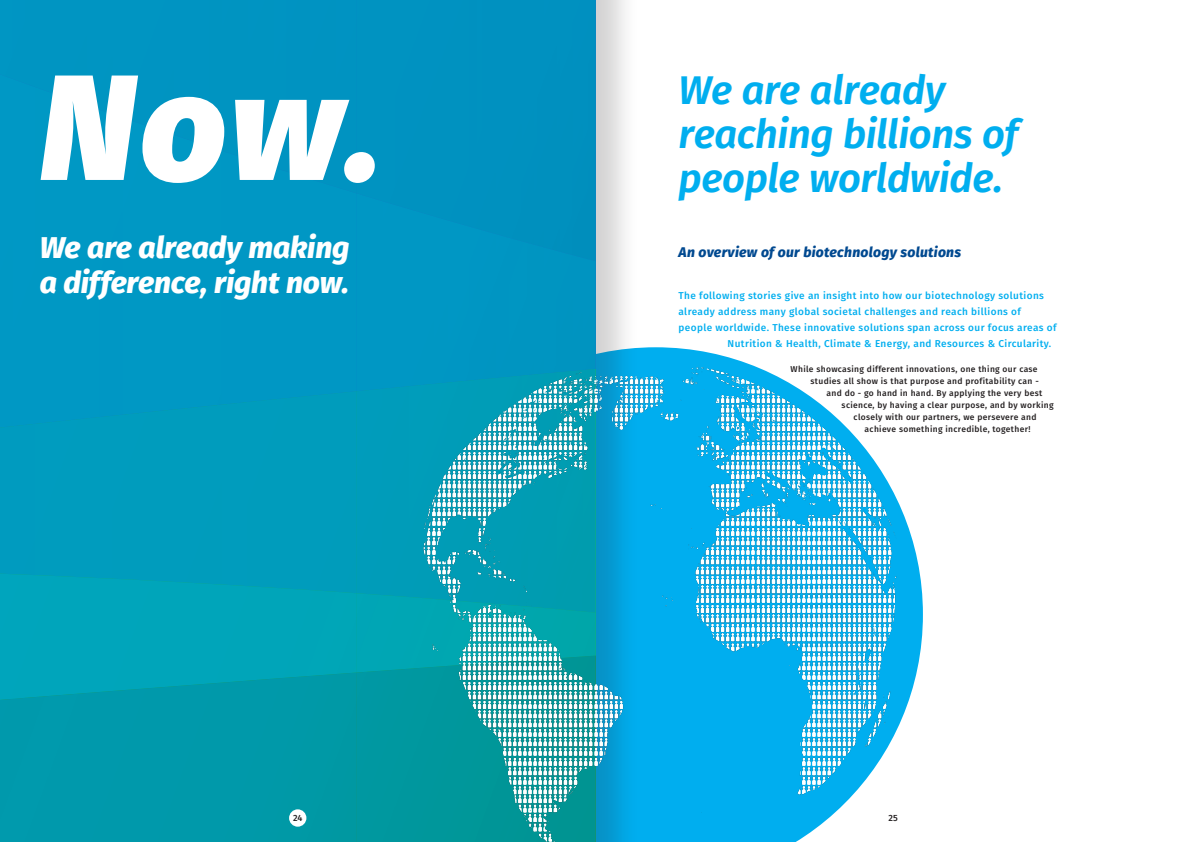
<style>
.page{position:relative;width:1191px;height:842px;background:#fff}
.page>*{position:absolute;margin:0;border:0;box-sizing:border-box;transform-origin:0 0}
.Headline_-_Fira_Extr{font:italic 800 150px "Fira Sans";color:#fff}
.Headline_-_Fira_Extr-2{font:italic 600 40px/44px "Fira Sans";letter-spacing:-.01em;color:#00aeef}
.Headline_-_Fira_Extr-3{font:italic 800 30px/35px "Fira Sans";letter-spacing:-.005em;color:#fff}
.Fira_Medium_11_16{font:italic 800 14px "Fira Sans";letter-spacing:.02em;color:#014990}
.Body_head_-_Fira_Ext{font:500 10px "Fira Sans";letter-spacing:.04em;color:#00aeef}
.t1{font:500 9px "Fira Sans";color:#231f20}
.Body_head_-_Fira_Ext-2{font:500 8.5px "Fira Sans";letter-spacing:.04em;color:#231f20}
</style>
<div class="page">
<div style="left:513px;top:0;width:127px;height:842px;background:#231f20;opacity:.2"></div>
<div style="left:0;top:593px;width:311px;height:79px;background:#00a5ba"></div>
<img style="left:0;top:672px;width:311px;height:170px">
<div style="left:0;top:396px;width:311px;height:197px;background:#009cbd"></div>
<div style="left:0;top:193px;width:65px;height:234px;background:#0098c4"></div>
<div style="left:64px;top:193px;width:74px;height:228px;background:#0098c4"></div>
<div style="left:137px;top:193px;width:99px;height:220px;background:#0098c4"></div>
<div style="left:235px;top:193px;width:74px;height:210px;background:#0097c4"></div>
<div style="left:308px;top:193px;width:49px;height:203px;background:#0097c4"></div>
<div style="left:0;top:0;width:357px;height:193px;background:#0095c2"></div>
<div style="left:357px;top:261px;width:238px;height:86px;background:#0096c3"></div>
<div style="left:357px;top:0;width:238px;height:261px;background:#0092c0"></div>
<div style="left:289px;top:809px;width:17px;height:18px;background:#fff;border-radius:50%"></div>
<img style="left:311px;top:347px;width:612px;height:495px">
<p class="Headline_-_Fira_Extr" style="left:40px;top:-7px;width:343px">Now.</p>
<p class="Headline_-_Fira_Extr-3" style="left:40px;top:227px;width:311px">We are already making a difference, right now.</p>
<p class="Headline_-_Fira_Extr-2" style="left:678px;top:65px;width:341px">We are already reaching billions of people worldwide.</p>
<p class="Fira_Medium_11_16" style="left:678px;top:240px;width:284px">An overview of our biotechnology solutions</p>
<p class="Body_head_-_Fira_Ext" style="left:678px;top:287px;width:367px">The following stories give an insight into how our biotechnology solutions</p>
<p class="Body_head_-_Fira_Ext" style="left:678px;top:303px;width:344px">already address many global societal challenges and reach billions of</p>
<p class="Body_head_-_Fira_Ext" style="left:678px;top:319px;width:379px">people worldwide. These innovative solutions span across our focus areas of</p>
<p class="Body_head_-_Fira_Ext" style="left:727px;top:335px;width:325px">Nutrition &amp; Health, Climate &amp; Energy, and Resources &amp; Circularity.</p>
<p class="Body_head_-_Fira_Ext-2" style="left:790px;top:362px;width:248px">While showcasing different innovations, one thing our case</p>
<p class="Body_head_-_Fira_Ext-2" style="left:810px;top:374px;width:230px">studies all show is that purpose and profitability can -</p>
<p class="Body_head_-_Fira_Ext-2" style="left:826px;top:386px;width:217px">and do - go hand in hand. By applying the very best</p>
<p class="Body_head_-_Fira_Ext-2" style="left:841px;top:398px;width:213px">science, by having a clear purpose, and by working</p>
<p class="Body_head_-_Fira_Ext-2" style="left:853px;top:410px;width:184px">closely with our partners, we persevere and</p>
<p class="Body_head_-_Fira_Ext-2" style="left:864px;top:422px;width:167px">achieve something incredible, together!</p>
<p class="t1" style="left:293px;top:810px;width:11px">24</p>
<p class="t1" style="left:888px;top:810px;width:11px">25</p>
</div>
